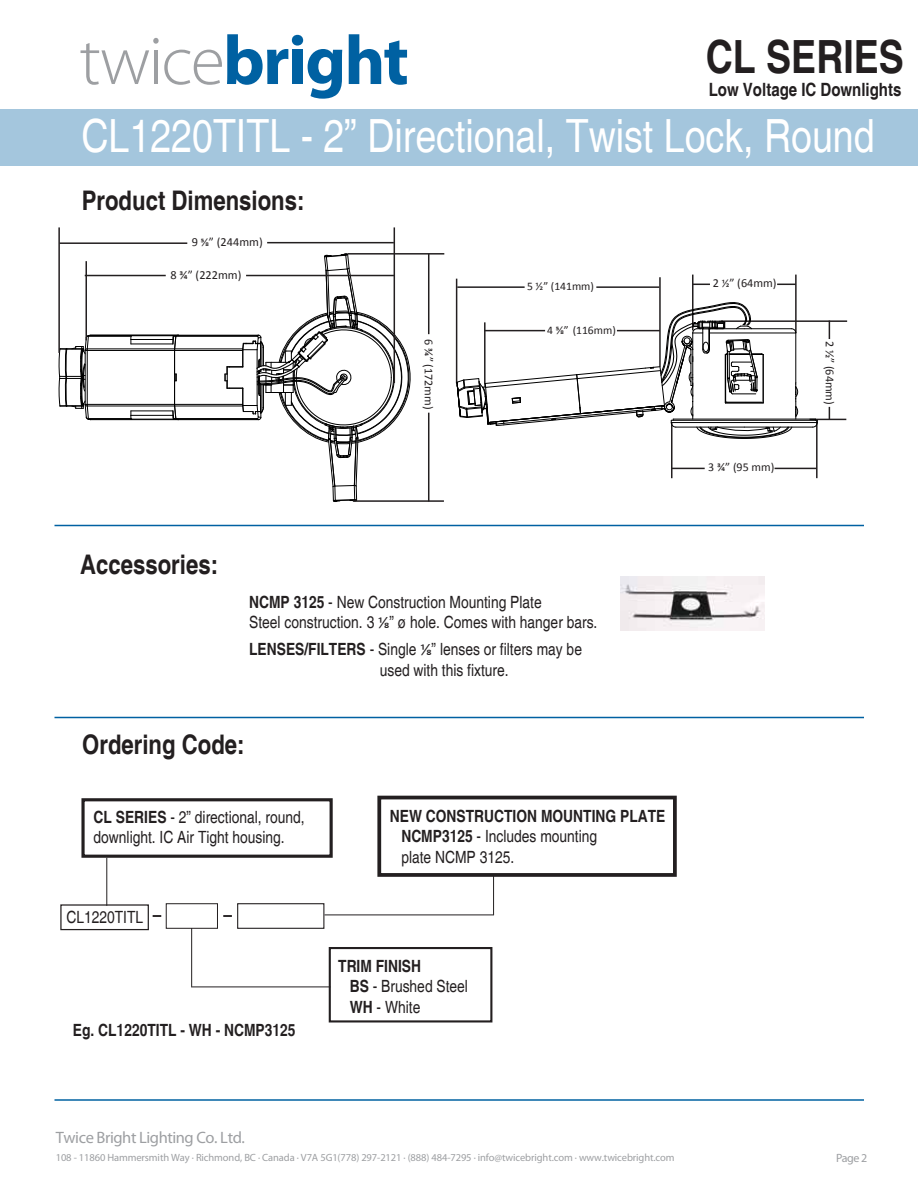
<style>
.page{position:relative;width:918px;height:1188px;background:#fff}
.page>*{position:absolute;margin:0;border:0;box-sizing:border-box;transform-origin:0 0}
.t1{font:condensed 45.75px "Helvetica";color:#fff}
.t2{font:700 condensed 45.75px "Helvetica";color:#231f20}
.t3{font:700 condensed 27px "Helvetica";color:#231f20}
.t4{font:700 condensed 18.3px "Helvetica";color:#231f20}
.t5{font:condensed 16.8px/20.2px "Helvetica";color:#231f20}
.t6{font:700 condensed 16.8px/20.2px "Helvetica";color:#231f20}
.t7{font:16.5px "Myriad Pro";letter-spacing:-.025em;color:#9d9fa2}
.t8{font:12.3px "Calibri";color:#231f20}
.t9{font:12.15px "Calibri";color:#231f20}
.t10{font:12px "Calibri";color:#231f20}
.t11{font:12px "Myriad Pro";color:#9d9fa2}
.t12{font:11.55px "Calibri";color:#231f20}
.t13{font:10.5px "Myriad Pro";letter-spacing:-.01em;color:#9d9fa2}
.s1{font-size:11.55px}
.s2{font-size:12.15px}
.s3{font-weight:700}
.s4{font-family:"Calibri";font-stretch:normal}
.s5{font-weight:400}
</style>
<div class="page">
<svg style="left:81px;top:34px;width:207px;height:51px"></svg>
<div style="left:292px;top:50px;width:11px;height:34px;background:#0061a2"></div>
<div style="left:292px;top:35px;width:11px;height:11px;background:#0061a2;border-radius:50%"></div>
<svg style="left:308px;top:49px;width:34px;height:50px"></svg>
<svg style="left:349px;top:34px;width:58px;height:51px"></svg>
<div style="left:0;top:110px;width:918px;height:56px;background:#a4c6dd"></div>
<hr style="left:55px;top:525px;width:809px;height:1px;background:#0061a2">
<hr style="left:55px;top:717px;width:809px;height:1px;background:#0061a2">
<hr style="left:55px;top:1099px;width:809px;height:2px;background:#0061a2">
<img style="left:621px;top:576px;width:144px;height:55px">
<hr style="left:87px;top:404px;width:88px;height:1px;background:#000">
<hr style="left:87px;top:406px;width:88px;height:1px;background:#000">
<hr style="left:87px;top:350px;width:88px;height:1px;background:#000">
<hr style="left:87px;top:349px;width:88px;height:1px;background:#000">
<hr style="left:131px;top:411px;width:42px;height:1px;background:#000">
<hr style="left:131px;top:344px;width:42px;height:1px;background:#000">
<hr style="left:131px;top:415px;width:42px;height:1px;background:#000">
<hr style="left:131px;top:339px;width:42px;height:1px;background:#000">
<hr style="left:91px;top:419px;width:87px;height:1px;background:#000">
<svg style="left:130px;top:411px;width:2px;height:8px"></svg>
<svg style="left:130px;top:336px;width:2px;height:8px"></svg>
<hr style="left:91px;top:335px;width:87px;height:1px;background:#000">
<hr style="left:176px;top:418px;width:82px;height:1px;background:#000">
<hr style="left:175px;top:406px;width:68px;height:1px;background:#000">
<hr style="left:175px;top:349px;width:68px;height:1px;background:#000">
<hr style="left:176px;top:336px;width:82px;height:1px;background:#000">
<hr style="left:175px;top:404px;width:68px;height:1px;background:#000">
<hr style="left:175px;top:350px;width:68px;height:1px;background:#000">
<hr style="left:178px;top:419px;width:81px;height:1px;background:#000">
<hr style="left:178px;top:335px;width:81px;height:1px;background:#000">
<svg style="left:172px;top:336px;width:6px;height:84px"></svg>
<hr style="left:88px;top:418px;width:43px;height:1px;background:#000">
<hr style="left:88px;top:336px;width:43px;height:1px;background:#000">
<svg style="left:59px;top:335px;width:32px;height:85px"></svg>
<svg style="left:225px;top:253px;width:186px;height:249px"></svg>
<hr style="left:85px;top:261px;width:2px;height:79px;background:#231f20">
<hr style="left:58px;top:227px;width:2px;height:126px;background:#231f20">
<hr style="left:394px;top:227px;width:1px;height:156px;background:#231f20">
<hr style="left:60px;top:242px;width:127px;height:2px;background:#231f20">
<hr style="left:267px;top:242px;width:127px;height:1px;background:#231f20">
<hr style="left:85px;top:275px;width:81px;height:1px;background:#231f20">
<hr style="left:246px;top:275px;width:148px;height:1px;background:#231f20">
<hr style="left:348px;top:253px;width:96px;height:2px;background:#231f20">
<hr style="left:353px;top:500px;width:91px;height:2px;background:#231f20">
<hr style="left:428px;top:254px;width:1px;height:80px;background:#231f20">
<hr style="left:428px;top:413px;width:1px;height:89px;background:#231f20">
<hr style="left:659px;top:277px;width:2px;height:90px;background:#231f20">
<hr style="left:456px;top:279px;width:1px;height:104px;background:#231f20">
<hr style="left:457px;top:286px;width:68px;height:2px;background:#231f20">
<hr style="left:596px;top:286px;width:63px;height:2px;background:#231f20">
<hr style="left:795px;top:275px;width:2px;height:58px;background:#231f20">
<hr style="left:692px;top:275px;width:2px;height:56px;background:#231f20">
<svg style="left:694px;top:284px;width:16px;height:1px"></svg>
<svg style="left:777px;top:284px;width:18px;height:1px"></svg>
<hr style="left:721px;top:320px;width:126px;height:2px;background:#231f20">
<hr style="left:810px;top:419px;width:36px;height:1px;background:#231f20">
<svg style="left:829px;top:322px;width:1px;height:17px"></svg>
<svg style="left:829px;top:407px;width:1px;height:12px"></svg>
<hr style="left:671px;top:423px;width:2px;height:55px;background:#231f20">
<hr style="left:816px;top:420px;width:2px;height:58px;background:#231f20">
<hr style="left:672px;top:468px;width:33px;height:1px;background:#231f20">
<hr style="left:775px;top:468px;width:42px;height:1px;background:#231f20">
<svg style="left:812px;top:419px;width:6px;height:9px"></svg>
<hr style="left:673px;top:419px;width:142px;height:1px;background:#000">
<hr style="left:744px;top:427px;width:69px;height:1px;background:#000">
<hr style="left:671px;top:420px;width:146px;height:1px;background:#000">
<hr style="left:671px;top:422px;width:146px;height:1px;background:#000">
<svg style="left:456px;top:297px;width:342px;height:142px"></svg>
<div style="left:60px;top:904px;width:89px;height:26px;border:1px solid #231f20"></div>
<div style="left:166px;top:903px;width:52px;height:26px;border:1px solid #231f20"></div>
<div style="left:237px;top:903px;width:87px;height:26px;border:1px solid #231f20"></div>
<svg style="left:223px;top:915px;width:9px;height:2px"></svg>
<svg style="left:153px;top:915px;width:8px;height:2px"></svg>
<hr style="left:191px;top:928px;width:1px;height:59px;background:#231f20">
<hr style="left:106px;top:858px;width:1px;height:48px;background:#231f20">
<div style="left:81px;top:798px;width:252px;height:60px;border:3px solid #231f20"></div>
<hr style="left:493px;top:874px;width:1px;height:41px;background:#231f20">
<hr style="left:324px;top:915px;width:170px;height:1px;background:#231f20">
<div style="left:329px;top:947px;width:163px;height:76px;border:2px solid #231f20"></div>
<hr style="left:191px;top:987px;width:139px;height:1px;background:#231f20">
<div style="left:377px;top:796px;width:300px;height:81px;border:4px solid #231f20"></div>
<p class="t2" style="left:706px;top:29px;width:200px">CL SERIES</p>
<p class="t4" style="left:709px;top:79px;width:194px">Low Voltage IC Downlights</p>
<p class="t1" style="left:82px;top:110px;width:795px">CL1220TITL - 2” Directional, Twist Lock, Round</p>
<p class="t3" style="left:82px;top:184px;width:224px">Product Dimensions:</p>
<p class="t8" style="left:192px;top:234px;width:72px">9 <span class="s1">⅝</span>” (244mm)</p>
<p class="t8" style="left:170px;top:267px;width:73px">8 ¾” (222mm)</p>
<p class="t3" style="left:80px;top:548px;width:139px">Accessories:</p>
<p class="t9" style="left:437px;top:339px;width:72px;rotate:90deg">6 ¾” (172mm)</p>
<p class="t12" style="left:527px;top:279px;width:68px">5 ½” (141mm)</p>
<p class="t9" style="left:713px;top:276px;width:65px">2 <span class="s1">½</span>” (64mm)</p>
<p class="t12" style="left:547px;top:323px;width:70px">4 ⅝” (116mm)</p>
<p class="t10" style="left:708px;top:460px;width:68px">3 <span class="s2">¾</span>” (95 mm)</p>
<p class="t5" style="left:249px;top:592px;width:350px"><span class="s3">NCMP 3125</span> - New Construction Mounting Plate<br>Steel construction. 3 <span class="s4">⅛</span>” ø hole. Comes with hanger bars.</p>
<p class="t5" style="left:380px;top:640px;width:204px;text-indent:-131px"><span class="s3">LENSES/FILTERS</span> - Single <span class="s4">⅛</span>” lenses or filters may be used with this fixture.</p>
<p class="t3" style="left:82px;top:728px;width:164px">Ordering Code:</p>
<p class="t5" style="left:94px;top:807px;width:213px"><span class="s3">CL SERIES</span> - 2” directional, round, downlight. IC Air Tight housing.</p>
<p class="t5" style="left:66px;top:908px;width:78px">CL1220TITL</p>
<p class="t6" style="left:73px;top:1020px;width:224px">Eg. CL1220TITL - WH - NCMP3125</p>
<p class="t6" style="left:401px;top:806px;width:266px;text-indent:-12px">NEW CONSTRUCTION MOUNTING PLATE<br>NCMP3125 <span class="s5">- Includes mounting<br>plate NCMP 3125.</span></p>
<p class="t5" style="left:350px;top:956px;width:120px;text-indent:-12px"><span class="s3">TRIM FINISH<br>BS</span> - Brushed Steel<br><span class="s3">WH</span> - White</p>
<p class="t7" style="left:56px;top:1127px;width:191px">Twice Bright Lighting Co. Ltd.</p>
<p class="t9" style="left:837px;top:341px;width:66px;rotate:90deg">2 ½” (64mm)</p>
<p class="t13" style="left:56px;top:1151px;width:620px">108 - 11860 Hammersmith Way · Richmond, BC · Canada · V7A 5G1(778) 297-2121 · (888) 484-7295 · info@twicebright.com · www.twicebright.com</p>
<p class="t11" style="left:836px;top:1150px;width:33px">Page 2</p>
</div>
